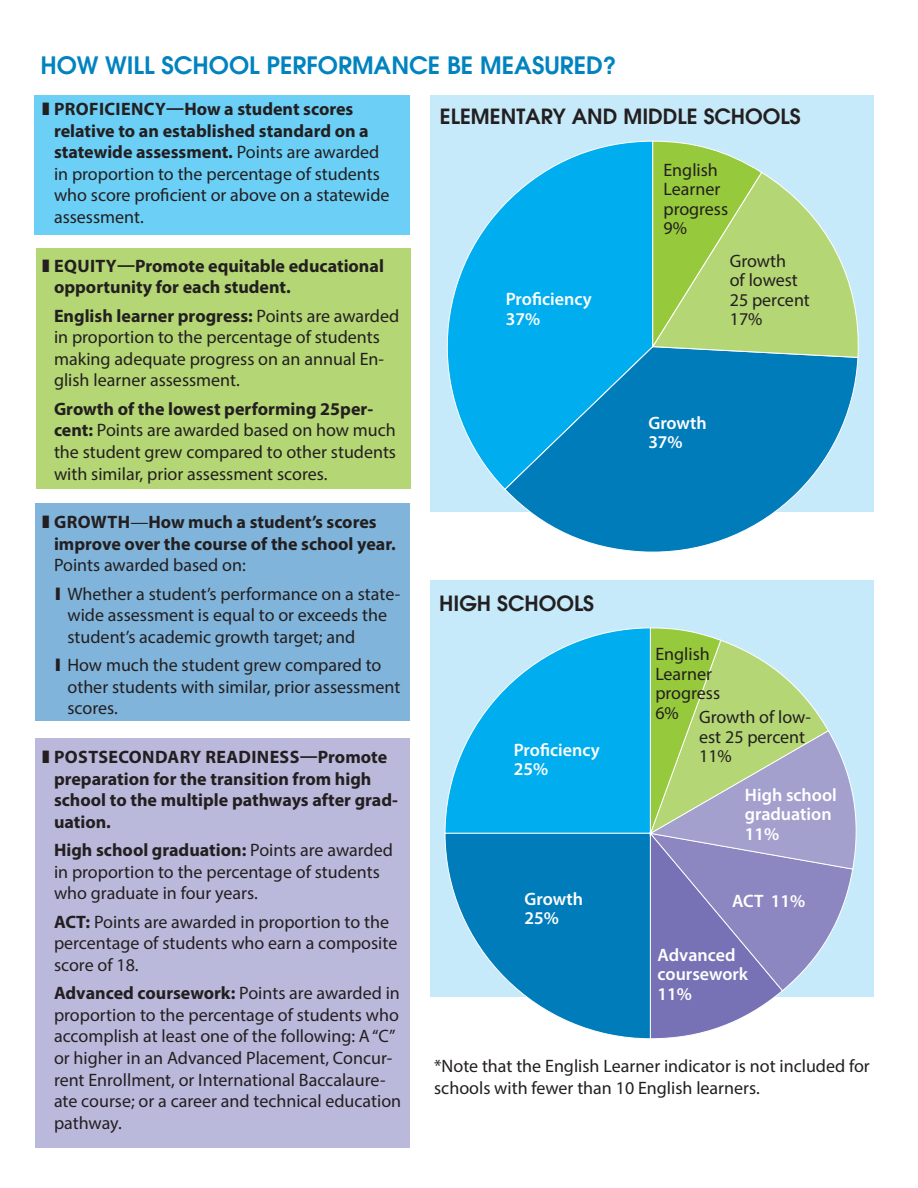
<style>
.page{position:relative;width:918px;height:1188px;background:#fff}
.page>*{position:absolute;margin:0;border:0;box-sizing:border-box;transform-origin:0 0}
.SUBhead_bold{font:600 24px "Avant Garde";color:#0083bf}
.Pie_title{font:600 21px "Avant Garde";color:#231f20}
.pg2_plain_bullet{font:18px/21.6px "Myriad Pro";color:#231f20}
.t1{font:700 18px/21.6px "Myriad Pro";color:#231f20}
.pie_black_text{font:18px/19.5px "Myriad Pro";color:#231f20}
.pie_white_text{font:600 18px/19.5px "Myriad Pro";color:#fff}
.s1{font-weight:700}
.s2{font-weight:400}
</style>
<div class="page">
<div style="left:35px;top:503px;width:375px;height:218px;background:#80b4db"></div>
<div style="left:36px;top:248px;width:374px;height:241px;background:#b4d674"></div>
<div style="left:35px;top:738px;width:375px;height:410px;background:#bbb9db"></div>
<div style="left:34px;top:95px;width:376px;height:139px;background:#6bcff6"></div>
<div style="left:431px;top:95px;width:443px;height:417px;background:#c6eafa"></div>
<svg style="left:430px;top:140px;width:221px;height:351px"></svg>
<svg style="left:504px;top:345px;width:355px;height:207px"></svg>
<svg style="left:651px;top:140px;width:208px;height:218px"></svg>
<div style="left:431px;top:580px;width:443px;height:417px;background:#c6eafa"></div>
<svg style="left:444px;top:627px;width:413px;height:412px"></svg>
<p class="SUBhead_bold" style="left:40px;top:49px;width:578px">HOW WILL SCHOOL PERFORMANCE BE MEASURED?</p>
<p class="pg2_plain_bullet" style="left:54px;top:98px;width:337px"><span class="s1">PROFICIENCY—How a student scores relative to an established standard on a statewide assessment.</span> Points are awarded in proportion to the percentage of students who score proficient or above on a statewide assessment.</p>
<p class="t1" style="left:54px;top:254px;width:331px">EQUITY—Promote equitable educational opportunity for each student.</p>
<p class="pg2_plain_bullet" style="left:54px;top:304px;width:347px"><span class="s1">English learner progress:</span> Points are awarded in proportion to the percentage of students making adequate progress on an annual En&shy;glish learner assessment.</p>
<p class="pg2_plain_bullet" style="left:54px;top:398px;width:344px"><span class="s1">Growth of the lowest performing 25per&shy;cent:</span> Points are awarded based on how much the student grew compared to other students with similar, prior assessment scores.</p>
<p class="t1" style="left:54px;top:511px;width:343px">GROWTH<span class="s2">—</span>How much a student’s scores improve over the course of the school year.<br><span class="s2">Points awarded based on:</span></p>
<p class="pg2_plain_bullet" style="left:68px;top:583px;width:334px">Whether a student’s performance on a state&shy;wide assessment is equal to or exceeds the student’s academic growth target; and</p>
<p class="pg2_plain_bullet" style="left:68px;top:654px;width:334px">How much the student grew compared to other students with similar, prior assessment scores.</p>
<p class="t1" style="left:54px;top:746px;width:345px">POSTSECONDARY READINESS—Promote preparation for the transition from high school to the multiple pathways after grad&shy;uation.</p>
<p class="pg2_plain_bullet" style="left:54px;top:839px;width:340px"><span class="s1">High school graduation:</span> Points are awarded in proportion to the percentage of students who graduate in four years.</p>
<p class="pg2_plain_bullet" style="left:54px;top:911px;width:345px"><span class="s1">ACT:</span> Points are awarded in proportion to the percentage of students who earn a composite score of 18.</p>
<p class="pg2_plain_bullet" style="left:54px;top:982px;width:349px"><span class="s1">Advanced coursework:</span> Points are awarded in proportion to the percentage of students who accomplish at least one of the following: A “C” or higher in an Advanced Placement, Concur&shy;rent Enrollment, or International Baccalaure&shy;ate course; or a career and technical education pathway.</p>
<p class="Pie_title" style="left:440px;top:102px;width:362px">ELEMENTARY AND MIDDLE SCHOOLS</p>
<p class="pie_white_text" style="left:506px;top:289px;width:87px">Proficiency</p>
<p class="pie_white_text" style="left:506px;top:309px;width:36px">37%</p>
<p class="pie_black_text" style="left:663px;top:160px;width:66px">English<br>Learner progress<br>9%</p>
<p class="pie_black_text" style="left:730px;top:250px;width:58px">Growth</p>
<p class="pie_black_text" style="left:730px;top:270px;width:70px">of lowest</p>
<p class="pie_black_text" style="left:730px;top:289px;width:82px">25 percent<br>17%</p>
<p class="pie_white_text" style="left:648px;top:412px;width:60px">Growth</p>
<p class="pie_white_text" style="left:648px;top:432px;width:36px">37%</p>
<p class="Pie_title" style="left:439px;top:589px;width:156px">HIGH SCHOOLS</p>
<p class="pie_white_text" style="left:514px;top:739px;width:87px">Proficiency</p>
<p class="pie_white_text" style="left:514px;top:759px;width:36px">25%</p>
<p class="pie_white_text" style="left:525px;top:888px;width:60px">Growth</p>
<p class="pie_white_text" style="left:525px;top:908px;width:36px">25%</p>
<p class="pie_black_text" style="left:655px;top:644px;width:66px">English<br>Learner progress<br>6%</p>
<p class="pie_black_text" style="left:699px;top:707px;width:113px">Growth of low&shy;est 25 percent<br>11%</p>
<p class="pie_white_text" style="left:745px;top:785px;width:93px">High school graduation<br>11%</p>
<p class="pie_white_text" style="left:732px;top:891px;width:75px">ACT 11%</p>
<p class="pie_white_text" style="left:658px;top:945px;width:92px">Advanced coursework<br>11%</p>
<p class="pg2_plain_bullet" style="left:434px;top:1055px;width:437px">*Note that the English Learner indicator is not included for schools with fewer than 10 English learners.</p>
</div>
